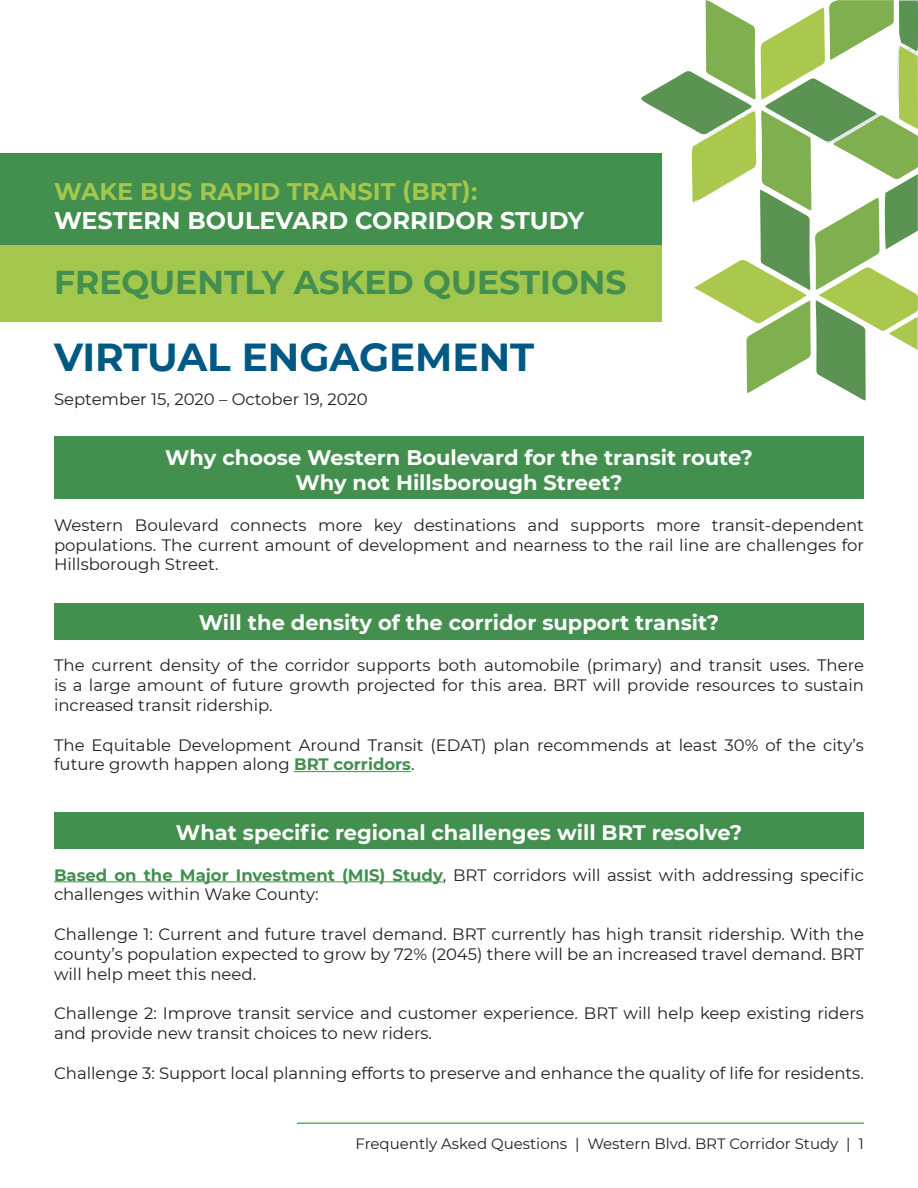
<style>
.page{position:relative;width:918px;height:1188px;background:#fff}
.page>*{position:absolute;margin:0;border:0;box-sizing:border-box;transform-origin:0 0}
.t1{font:700 39px "Montserrat";color:#015883}
.t2{font:700 33px "Montserrat";color:#428f4e}
.t3{font:700 24px "Montserrat";color:#fff}
.t4{font:700 24px "Montserrat";color:#a3c64d}
.Question_Heading{font:700 21px "Montserrat";color:#fff}
.Body{font:16.5px/19.8px "Montserrat";color:#231f20;text-align:justify}
.t5{font:15px "Montserrat";color:#231f20}
.s1{font-weight:700;color:#428f4e}
</style>
<div class="page">
<hr style="left:297px;top:1122px;width:567px;height:2px;background:#6cad4d">
<div style="left:0;top:153px;width:662px;height:92px;background:#428f4e"></div>
<div style="left:0;top:245px;width:662px;height:77px;background:#a3c64d"></div>
<div style="left:54px;top:436px;width:810px;height:63px;background:#428f4e"></div>
<div style="left:54px;top:603px;width:810px;height:37px;background:#428f4e"></div>
<div style="left:54px;top:812px;width:810px;height:37px;background:#428f4e"></div>
<hr style="left:294px;top:771px;width:117px;height:1px;background:#428f4e">
<hr style="left:54px;top:881px;width:389px;height:1px;background:#428f4e">
<svg style="left:641px;top:0;width:277px;height:401px"></svg>
<p class="t4" style="left:54px;top:174px;width:425px">WAKE BUS RAPID TRANSIT (BRT):</p>
<p class="t3" style="left:54px;top:203px;width:532px">WESTERN BOULEVARD CORRIDOR STUDY</p>
<p class="t2" style="left:54px;top:258px;width:574px">FREQUENTLY ASKED QUESTIONS</p>
<p class="t1" style="left:54px;top:329px;width:482px">VIRTUAL ENGAGEMENT</p>
<p class="Body" style="left:54px;top:388px;width:315px">September 15, 2020 – October 19, 2020</p>
<p class="Question_Heading" style="left:165px;top:442px;width:589px">Why choose Western Boulevard for the transit route?</p>
<p class="Question_Heading" style="left:295px;top:467px;width:329px">Why not Hillsborough Street?</p>
<p class="Body" style="left:54px;top:514px;width:812px">Western Boulevard connects more key destinations and supports more transit-dependent populations. The current amount of development and nearness to the rail line are challenges for Hillsborough Street.</p>
<p class="Question_Heading" style="left:199px;top:608px;width:522px">Will the density of the corridor support transit?</p>
<p class="Body" style="left:54px;top:655px;width:812px">The current density of the corridor supports both automobile (primary) and transit uses. There is a large amount of future growth projected for this area. BRT will provide resources to sustain increased transit ridership.</p>
<p class="Body" style="left:54px;top:734px;width:811px">The Equitable Development Around Transit (EDAT) plan recommends at least 30% of the city’s future growth happen along <span class="s1">BRT corridors</span>.</p>
<p class="Question_Heading" style="left:176px;top:817px;width:568px">What specific regional challenges will BRT resolve?</p>
<p class="Body" style="left:54px;top:864px;width:812px"><span class="s1">Based on the Major Investment (MIS) Study</span>, BRT corridors will assist with addressing specific challenges within Wake County:</p>
<p class="Body" style="left:54px;top:924px;width:812px">Challenge 1: Current and future travel demand. BRT currently has high transit ridership. With the county’s population expected to grow by 72% (2045) there will be an increased travel demand. BRT will help meet this need.</p>
<p class="Body" style="left:54px;top:1003px;width:812px">Challenge 2: Improve transit service and customer experience. BRT will help keep existing riders and provide new transit choices to new riders.</p>
<p class="Body" style="left:54px;top:1062px;width:811px">Challenge 3: Support local planning efforts to preserve and enhance the quality of life for residents.</p>
<p class="t5" style="left:355px;top:1133px;width:510px">Frequently Asked Questions | Western Blvd. BRT Corridor Study | 1</p>
</div>
